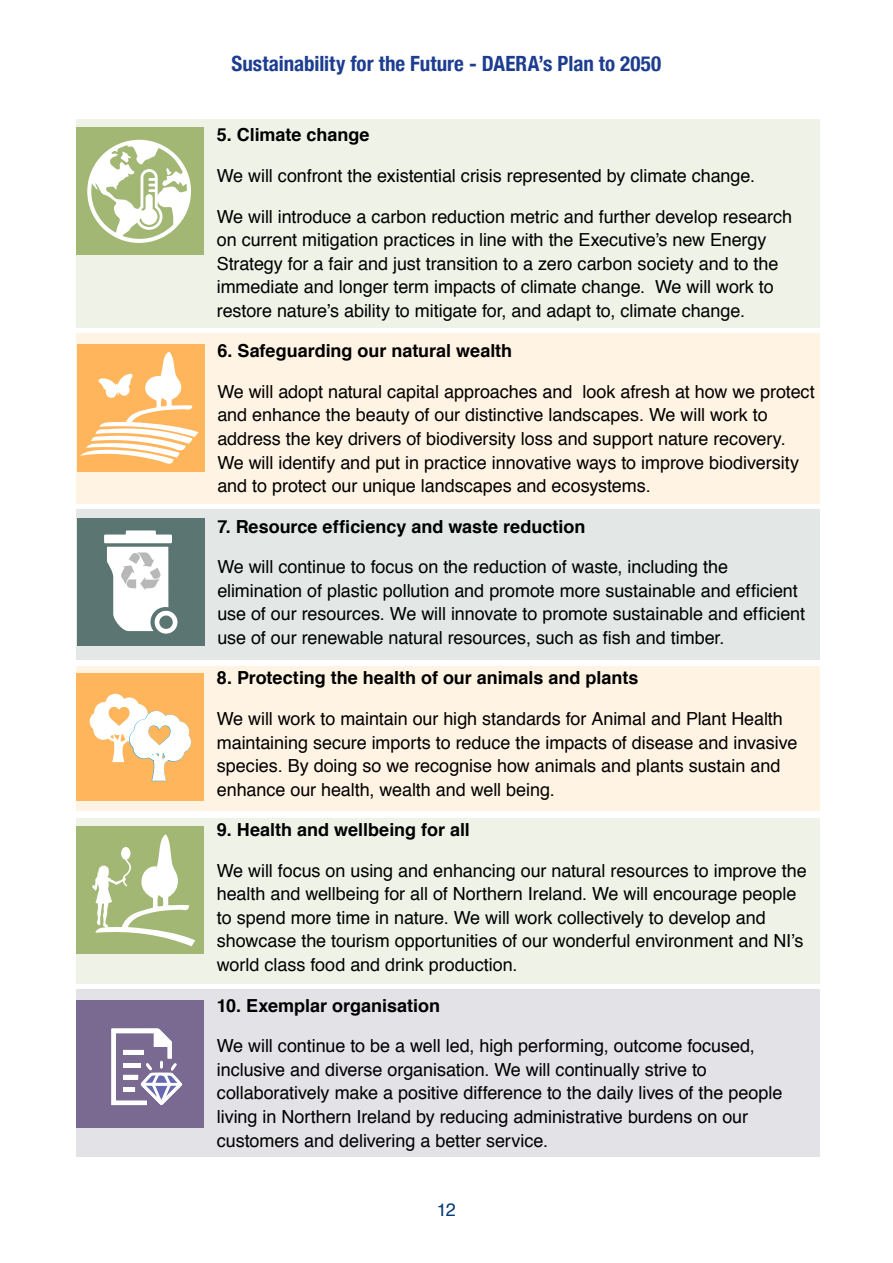
<style>
.page{position:relative;width:893px;height:1263px;background:#fff}
.page>*{position:absolute;margin:0;border:0;box-sizing:border-box;transform-origin:0 0}
.t1{font:700 condensed 21px "Helvetica Neue";color:#1d3d91}
._0_2_Body_Text{font:18px/23.5px "Helvetica";letter-spacing:-.005em;color:#000}
._0_2_Body_Text-2{font:700 18px "Helvetica";color:#000}
.t2{font:18px "Helvetica";color:#003a78}
</style>
<div class="page">
<div style="left:77px;top:989px;width:743px;height:168px;background:#e2e2e7"></div>
<div style="left:77px;top:818px;width:743px;height:165px;background:#eff3e7"></div>
<div style="left:77px;top:666px;width:743px;height:145px;background:#fff3e3"></div>
<div style="left:77px;top:509px;width:743px;height:151px;background:#e3e8e7"></div>
<div style="left:77px;top:333px;width:743px;height:171px;background:#fff3e3"></div>
<div style="left:77px;top:120px;width:743px;height:208px;background:#eff3e7"></div>
<div style="left:77px;top:128px;width:127px;height:127px;background:#a2b774"></div>
<div style="left:77px;top:1000px;width:127px;height:128px;background:#7a6991"></div>
<svg style="left:111px;top:1028px;width:71px;height:77px"></svg>
<div style="left:77px;top:518px;width:128px;height:128px;background:#5b7572"></div>
<svg style="left:87px;top:140px;width:104px;height:103px"></svg>
<div style="left:77px;top:674px;width:127px;height:127px;background:#ffb55c"></div>
<div style="left:77px;top:344px;width:128px;height:127px;background:#ffb55c"></div>
<div style="left:77px;top:826px;width:127px;height:128px;background:#a2b774"></div>
<svg style="left:81px;top:351px;width:118px;height:596px"></svg>
<p class="t1" style="left:232px;top:46px;width:431px">Sustainability for the Future - DAERA’s Plan to 2050</p>
<p class="_0_2_Body_Text-2" style="left:217px;top:119px;width:154px">5. Climate change</p>
<p class="_0_2_Body_Text" style="left:217px;top:163px;width:540px">We will confront the existential crisis represented by climate change.</p>
<p class="_0_2_Body_Text" style="left:217px;top:204px;width:577px">We will introduce a carbon reduction metric and further develop research on current mitigation practices in line with the Executive’s new Energy Strategy for a fair and just transition to a zero carbon society and to the immediate and longer term impacts of climate change. We will work to restore nature’s ability to mitigate for, and adapt to, climate change.</p>
<p class="_0_2_Body_Text-2" style="left:217px;top:335px;width:296px">6. Safeguarding our natural wealth</p>
<p class="_0_2_Body_Text" style="left:217px;top:379px;width:599px">We will adopt natural capital approaches and look afresh at how we protect and enhance the beauty of our distinctive landscapes. We will work to address the key drivers of biodiversity loss and support nature recovery.<br>We will identify and put in practice innovative ways to improve biodiversity and to protect our unique landscapes and ecosystems.</p>
<p class="_0_2_Body_Text-2" style="left:217px;top:510px;width:370px">7. Resource efficiency and waste reduction</p>
<p class="_0_2_Body_Text" style="left:217px;top:555px;width:589px">We will continue to focus on the reduction of waste, including the elimination of plastic pollution and promote more sustainable and efficient use of our resources. We will innovate to promote sustainable and efficient use of our renewable natural resources, such as fish and timber.</p>
<p class="_0_2_Body_Text-2" style="left:217px;top:662px;width:423px">8. Protecting the health of our animals and plants</p>
<p class="_0_2_Body_Text" style="left:217px;top:706px;width:582px">We will work to maintain our high standards for Animal and Plant Health maintaining secure imports to reduce the impacts of disease and invasive species. By doing so we recognise how animals and plants sustain and enhance our health, wealth and well being.</p>
<p class="_0_2_Body_Text-2" style="left:217px;top:814px;width:255px">9. Health and wellbeing for all</p>
<p class="_0_2_Body_Text" style="left:217px;top:858px;width:591px">We will focus on using and enhancing our natural resources to improve the health and wellbeing for all of Northern Ireland. We will encourage people to spend more time in nature. We will work collectively to develop and showcase the tourism opportunities of our wonderful environment and NI’s world class food and drink production.</p>
<p class="_0_2_Body_Text-2" style="left:217px;top:989px;width:225px">10. Exemplar organisation</p>
<p class="_0_2_Body_Text" style="left:217px;top:1033px;width:567px">We will continue to be a well led, high performing, outcome focused, inclusive and diverse organisation. We will continually strive to collaboratively make a positive difference to the daily lives of the people living in Northern Ireland by reducing administrative burdens on our customers and delivering a better service.</p>
<p class="t2" style="left:437px;top:1194px;width:20px">12</p>
</div>
